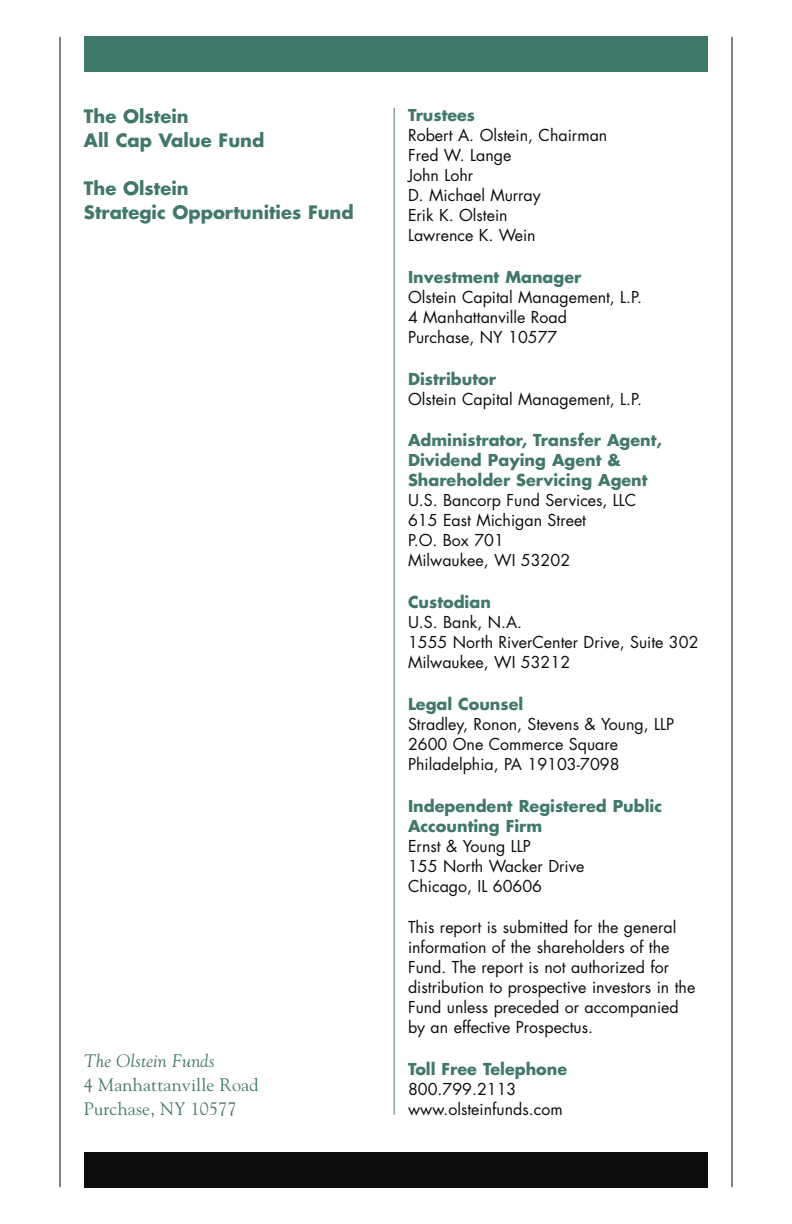
<style>
.page{position:relative;width:792px;height:1224px;background:#fff}
.page>*{position:absolute;margin:0;border:0;box-sizing:border-box;transform-origin:0 0}
.t1{font:700 18px/24px "Futura";color:#41786c}
.t2{font:18px/24px "Goudy";letter-spacing:.01em;color:#41786c}
.t3{font:italic 18px "Goudy";letter-spacing:.01em;color:#41786c}
.t4{font:16px/20px "Futura";color:#0e0c0c}
.t5{font:700 16px/20px "Futura";color:#41786c}
</style>
<div class="page">
<hr style="left:60px;top:37px;width:1px;height:1150px;background:#0e0c0c">
<hr style="left:732px;top:37px;width:1px;height:1150px;background:#0e0c0c">
<div style="left:84px;top:1152px;width:624px;height:35px;background:#0e0c0c"></div>
<div style="left:84px;top:37px;width:624px;height:35px;background:#41786c"></div>
<hr style="left:394px;top:108px;width:1px;height:1007px;background:#41786c">
<p class="t1" style="left:84px;top:106px;width:182px">The Olstein<br>All Cap Value Fund</p>
<p class="t1" style="left:84px;top:178px;width:271px">The Olstein<br>Strategic Opportunities Fund</p>
<p class="t3" style="left:84px;top:1050px;width:132px">The Olstein Funds</p>
<p class="t2" style="left:84px;top:1073px;width:176px">4 Manhattanville Road<br>Purchase, NY 10577</p>
<p class="t5" style="left:408px;top:107px;width:69px">Trustees</p>
<p class="t4" style="left:408px;top:127px;width:201px">Robert A. Olstein, Chairman<br>Fred W. Lange<br>John Lohr<br>D. Michael Murray<br>Erik K. Olstein<br>Lawrence K. Wein</p>
<p class="t5" style="left:408px;top:268px;width:175px">Investment Manager</p>
<p class="t4" style="left:408px;top:289px;width:235px">Olstein Capital Management, L.P.<br>4 Manhattanville Road<br>Purchase, NY 10577</p>
<p class="t5" style="left:408px;top:370px;width:89px">Distributor</p>
<p class="t4" style="left:408px;top:390px;width:235px">Olstein Capital Management, L.P.</p>
<p class="t5" style="left:408px;top:432px;width:255px">Administrator, Transfer Agent,<br>Dividend Paying Agent &amp;<br>Shareholder Servicing Agent</p>
<p class="t4" style="left:408px;top:492px;width:230px">U.S. Bancorp Fund Services, LLC<br>615 East Michigan Street<br>P.O. Box 701<br>Milwaukee, WI 53202</p>
<p class="t5" style="left:408px;top:594px;width:84px">Custodian</p>
<p class="t4" style="left:408px;top:614px;width:292px">U.S. Bank, N.A.<br>1555 North RiverCenter Drive, Suite 302<br>Milwaukee, WI 53212</p>
<p class="t5" style="left:408px;top:695px;width:117px">Legal Counsel</p>
<p class="t4" style="left:408px;top:715px;width:268px">Stradley, Ronon, Stevens &amp; Young, LLP<br>2600 One Commerce Square<br>Philadelphia, PA 19103-7098</p>
<p class="t5" style="left:408px;top:797px;width:256px">Independent Registered Public<br>Accounting Firm</p>
<p class="t4" style="left:408px;top:837px;width:178px">Ernst &amp; Young LLP<br>155 North Wacker Drive<br>Chicago, IL 60606</p>
<p class="t4" style="left:408px;top:919px;width:289px">This report is submitted for the general information of the shareholders of the Fund. The report is not authorized for distribution to prospective investors in the Fund unless preceded or accompanied by an effective Prospectus.</p>
<p class="t5" style="left:408px;top:1061px;width:161px">Toll Free Telephone</p>
<p class="t4" style="left:408px;top:1081px;width:156px">800.799.2113 www.olsteinfunds.com</p>
</div>
